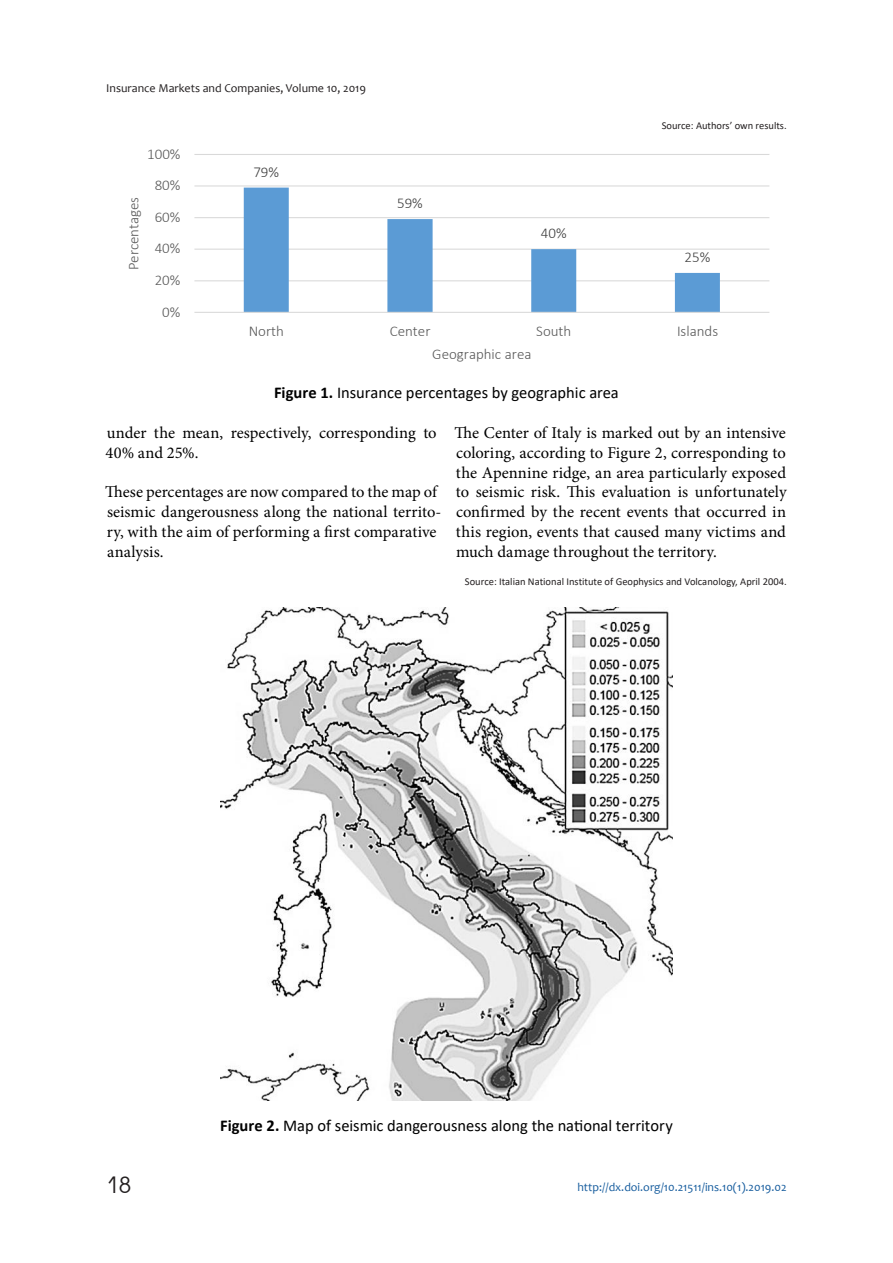
<style>
.page{position:relative;width:893px;height:1263px;background:#fff}
.page>*{position:absolute;margin:0;border:0;box-sizing:border-box;transform-origin:0 0}
.t1{font:22.5px "Avant Garde Gothic C";color:#231f20}
.t2{font:16.5px/19.8px "Minion Pro";letter-spacing:.005em;color:#000}
.t3{font:16.5px "Calibri";letter-spacing:-.005em;color:#000}
.t4{font:300 15px "Calibri";color:#595959}
.t5{font:300 15px "Calibri";color:#404040}
.t6{font:12px "Candara";color:#175d9e}
.t7{font:12px "Candara";color:#231f20}
.t8{font:10.5px "Calibri";color:#231f20}
.s1{font-weight:700}
</style>
<div class="page">
<hr style="left:194px;top:280px;width:575px;height:1px;background:#d9d9d9">
<hr style="left:194px;top:249px;width:575px;height:1px;background:#d9d9d9">
<hr style="left:194px;top:217px;width:575px;height:1px;background:#d9d9d9">
<hr style="left:194px;top:185px;width:575px;height:1px;background:#d9d9d9">
<hr style="left:194px;top:154px;width:575px;height:1px;background:#d9d9d9">
<svg style="left:244px;top:188px;width:476px;height:124px"></svg>
<hr style="left:194px;top:312px;width:575px;height:1px;background:#d9d9d9">
<img style="left:221px;top:607px;width:451px;height:493px">
<p class="t7" style="left:106px;top:83px;width:261px">Insurance Markets and Companies, Volume 10, 2019</p>
<p class="t4" style="left:147px;top:144px;width:35px">100%</p>
<p class="t4" style="left:124px;top:270px;width:75px;rotate:-90deg">Percentages</p>
<p class="t4" style="left:155px;top:176px;width:27px">80%</p>
<p class="t4" style="left:155px;top:208px;width:27px">60%</p>
<p class="t4" style="left:155px;top:239px;width:27px">40%</p>
<p class="t4" style="left:155px;top:271px;width:27px">20%</p>
<p class="t4" style="left:162px;top:302px;width:20px">0%</p>
<p class="t5" style="left:253px;top:162px;width:27px">79%</p>
<p class="t5" style="left:397px;top:194px;width:27px">59%</p>
<p class="t5" style="left:541px;top:224px;width:27px">40%</p>
<p class="t8" style="left:662px;top:122px;width:126px">Source: Authors’ own results.</p>
<p class="t5" style="left:685px;top:248px;width:27px">25%</p>
<p class="t4" style="left:249px;top:322px;width:37px">North</p>
<p class="t4" style="left:390px;top:322px;width:42px">Center</p>
<p class="t4" style="left:536px;top:322px;width:37px">South</p>
<p class="t4" style="left:677px;top:322px;width:43px">Islands</p>
<p class="t4" style="left:432px;top:345px;width:101px">Geographic area</p>
<p class="t3" style="left:274px;top:387px;width:346px"><span class="s1">Figure 1.</span> Insurance percentages by geographic area</p>
<p class="t2" style="left:106px;top:424px;width:333px">under the mean, respectively, corresponding to<br>40% and 25%.</p>
<p class="t2" style="left:105px;top:484px;width:338px">These percentages are now compared to the map of seismic dangerousness along the national territo&shy;ry, with the aim of performing a first comparative analysis.</p>
<p class="t2" style="left:454px;top:424px;width:334px;text-align:justify">The Center of Italy is marked out by an intensive coloring, according to Figure 2, corresponding to the Apennine ridge, an area particularly exposed to seismic risk. This evaluation is unfortunately confirmed by the recent events that occurred in this region, events that caused many victims and much damage throughout the territory.</p>
<p class="t8" style="left:465px;top:577px;width:323px">Source: Italian National Institute of Geophysics and Volcanology, April 2004.</p>
<h1 class="t1" style="left:106px;top:1172px;width:26px">18</h1>
<p class="t3" style="left:220px;top:1114px;width:454px"><span class="s1">Figure 2.</span> Map of seismic dangerousness along the national territory</p>
<p class="t6" style="left:577px;top:1182px;width:211px">http://dx.doi.org/10.21511/ins.10(1).2019.02</p>
</div>
